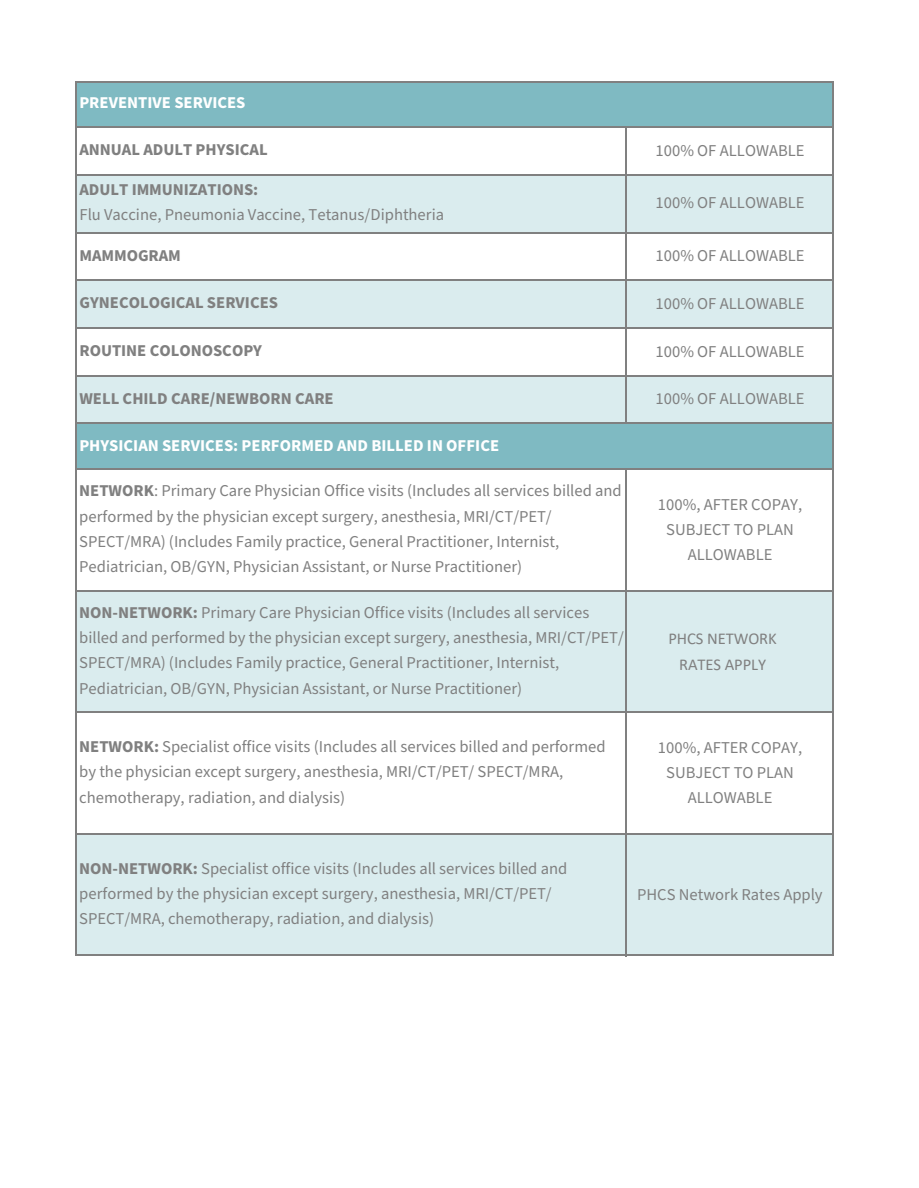
<style>
.page{position:relative;width:919px;height:1188px;background:#fff}
.page>*{position:absolute;margin:0;border:0;box-sizing:border-box;transform-origin:0 0}
.t1{font:16.5px/25.3px "Source Sans Pro";color:#808080}
.t2{font:700 16.5px "Source Sans Pro";color:#808080}
.t3{font:700 16.5px "Source Sans Pro";color:#fff}
.t4{font:16.5px/25.3px "Calibri";letter-spacing:-.005em;color:#808080;text-align:center}
.s1{font-weight:700}
</style>
<div class="page">
<div style="left:77px;top:83px;width:755px;height:44px;background:#7fbac2"></div>
<div style="left:77px;top:175px;width:755px;height:58px;background:#daecee"></div>
<div style="left:77px;top:280px;width:755px;height:48px;background:#daecee"></div>
<div style="left:77px;top:376px;width:755px;height:47px;background:#daecee"></div>
<div style="left:77px;top:423px;width:755px;height:47px;background:#7fbac2"></div>
<div style="left:77px;top:591px;width:755px;height:122px;background:#daecee"></div>
<div style="left:77px;top:834px;width:755px;height:122px;background:#daecee"></div>
<hr style="left:625px;top:128px;width:1px;height:296px;background:#808080">
<hr style="left:76px;top:81px;width:1px;height:875px;background:#808080">
<hr style="left:831px;top:83px;width:2px;height:873px;background:#808080">
<hr style="left:625px;top:470px;width:1px;height:486px;background:#808080">
<hr style="left:77px;top:81px;width:756px;height:2px;background:#808080">
<hr style="left:77px;top:126px;width:756px;height:2px;background:#808080">
<hr style="left:77px;top:174px;width:756px;height:1px;background:#808080">
<hr style="left:77px;top:232px;width:756px;height:1px;background:#808080">
<hr style="left:77px;top:279px;width:756px;height:2px;background:#808080">
<hr style="left:77px;top:327px;width:756px;height:2px;background:#808080">
<hr style="left:77px;top:375px;width:756px;height:1px;background:#808080">
<hr style="left:77px;top:423px;width:756px;height:1px;background:#808080">
<hr style="left:77px;top:469px;width:756px;height:1px;background:#808080">
<hr style="left:77px;top:590px;width:756px;height:2px;background:#808080">
<hr style="left:77px;top:712px;width:756px;height:1px;background:#808080">
<hr style="left:77px;top:833px;width:756px;height:2px;background:#808080">
<hr style="left:77px;top:955px;width:756px;height:1px;background:#808080">
<p class="t3" style="left:79px;top:93px;width:167px">PREVENTIVE SERVICES</p>
<p class="t2" style="left:79px;top:140px;width:190px">ANNUAL ADULT PHYSICAL</p>
<p class="t1" style="left:79px;top:177px;width:366px"><span class="s1">ADULT IMMUNIZATIONS:<br></span>Flu Vaccine, Pneumonia Vaccine, Tetanus/Diphtheria</p>
<p class="t2" style="left:79px;top:245px;width:103px">MAMMOGRAM</p>
<p class="t2" style="left:79px;top:293px;width:200px">GYNECOLOGICAL SERVICES</p>
<p class="t2" style="left:79px;top:341px;width:184px">ROUTINE COLONOSCOPY</p>
<p class="t2" style="left:79px;top:388px;width:256px">WELL CHILD CARE/NEWBORN CARE</p>
<p class="t3" style="left:79px;top:435px;width:421px">PHYSICIAN SERVICES: PERFORMED AND BILLED IN OFFICE</p>
<p class="t1" style="left:79px;top:479px;width:543px"><span class="s1">NETWORK</span>: Primary Care Physician Office visits (Includes all services billed and performed by the physician except surgery, anesthesia, MRI/CT/PET/ SPECT/MRA) (Includes Family practice, General Practitioner, Internist, Pediatrician, OB/GYN, Physician Assistant, or Nurse Practitioner)</p>
<p class="t1" style="left:79px;top:600px;width:546px"><span class="s1">NON-NETWORK:</span> Primary Care Physician Office visits (Includes all services billed and performed by the physician except surgery, anesthesia, MRI/CT/PET/ SPECT/MRA) (Includes Family practice, General Practitioner, Internist, Pediatrician, OB/GYN, Physician Assistant, or Nurse Practitioner)</p>
<p class="t1" style="left:79px;top:734px;width:527px"><span class="s1">NETWORK:</span> Specialist office visits (Includes all services billed and performed by the physician except surgery, anesthesia, MRI/CT/PET/ SPECT/MRA, chemotherapy, radiation, and dialysis)</p>
<p class="t1" style="left:655px;top:138px;width:150px">100% OF ALLOWABLE</p>
<p class="t1" style="left:655px;top:191px;width:150px">100% OF ALLOWABLE</p>
<p class="t1" style="left:655px;top:244px;width:150px">100% OF ALLOWABLE</p>
<p class="t1" style="left:655px;top:291px;width:150px">100% OF ALLOWABLE</p>
<p class="t1" style="left:655px;top:339px;width:150px">100% OF ALLOWABLE</p>
<p class="t1" style="left:655px;top:387px;width:150px">100% OF ALLOWABLE</p>
<p class="t1" style="left:657px;top:492px;width:146px;text-align:center">100%, AFTER COPAY,<br>SUBJECT TO PLAN<br>ALLOWABLE</p>
<p class="t4" style="left:668px;top:626px;width:110px">PHCS NETWORK<br>RATES APPLY</p>
<p class="t1" style="left:657px;top:735px;width:146px;text-align:center">100%, AFTER COPAY,<br>SUBJECT TO PLAN<br>ALLOWABLE</p>
<p class="t1" style="left:79px;top:856px;width:489px"><span class="s1">NON-NETWORK:</span> Specialist office visits (Includes all services billed and performed by the physician except surgery, anesthesia, MRI/CT/PET/<br>SPECT/MRA, chemotherapy, radiation, and dialysis)</p>
<p class="t1" style="left:636px;top:882px;width:187px">PHCS Network Rates Apply</p>
</div>
